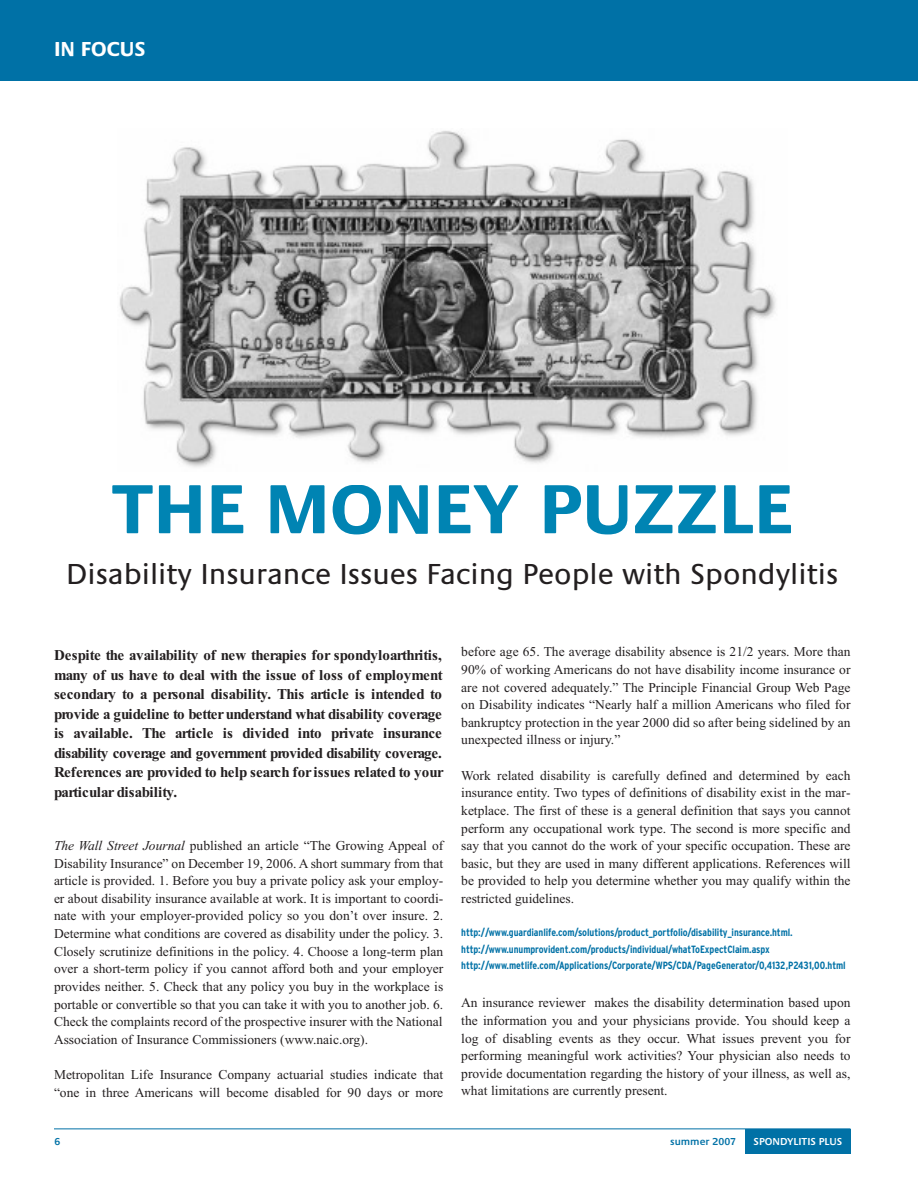
<style>
.page{position:relative;width:918px;height:1188px;background:#fff}
.page>*{position:absolute;margin:0;border:0;box-sizing:border-box;transform-origin:0 0}
.t1{font:30px "Praxis EF";color:#231f20}
.t2{font:700 21px "Praxis EF";color:#fff}
.t3{font:700 15px/19.5px "Times";letter-spacing:-.01em;color:#231f20}
.t4{font:13.5px/17.7px "Times";color:#231f20;text-align:justify}
.t5{font:700 condensed 10.5px/16.5px "Interstate";letter-spacing:-.005em;color:#0071a6}
.t6{font:600 10.5px "Praxis EF";color:#fff}
.t7{font:600 10.5px "Praxis EF";color:#0071a6}
.s1{font-family:"Times New Roman";font-style:italic}
</style>
<div class="page">
<div style="left:0;top:0;width:918px;height:81px;background:#0071a6"></div>
<img style="left:119px;top:130px;width:657px;height:338px">
<svg style="left:112px;top:485px;width:560px;height:49px"></svg>
<div style="left:745px;top:1129px;width:105px;height:24px;background:#0071a6"></div>
<hr style="left:54px;top:1129px;width:796px;height:1px;background:#0071a6">
<h2 class="t2" style="left:54px;top:41px;width:93px">IN FOCUS</h2>
<h1 class="t1" style="left:66px;top:563px;width:774px">Disability Insurance Issues Facing People with Spondylitis</h1>
<p class="t3" style="left:54px;top:647px;width:391px">Despite the availability of new therapies for spondyloarthritis, many of us have to deal with the issue of loss of employment secondary to a personal disability. This article is intended to provide a guideline to better understand what disability coverage is available. The article is divided into private insurance disability coverage and government provided disability coverage.<br>References are provided to help search for issues related to your particular disability.</p>
<p class="t4" style="left:54px;top:838px;width:391px"><span class="s1">The Wall Street Journal</span> published an article “The Growing Appeal of Disability Insurance” on December 19, 2006. A short summary from that article is provided. 1. Before you buy a private policy ask your employ&shy;er about disability insurance available at work. It is important to coordi&shy;nate with your employer-provided policy so you don’t over insure. 2.<br>Determine what conditions are covered as disability under the policy. 3.<br>Closely scrutinize definitions in the policy. 4. Choose a long-term plan over a short-term policy if you cannot afford both and your employer provides neither. 5. Check that any policy you buy in the workplace is portable or convertible so that you can take it with you to another job. 6.<br>Check the complaints record of the prospective insurer with the National Association of Insurance Commissioners (www.naic.org).</p>
<p class="t4" style="left:54px;top:1067px;width:391px">Metropolitan Life Insurance Company actuarial studies indicate that “one in three Americans will become disabled for 90 days or more</p>
<p class="t4" style="left:461px;top:644px;width:391px">before age 65. The average disability absence is 21/2 years. More than 90% of working Americans do not have disability income insurance or are not covered adequately.” The Principle Financial Group Web Page on Disability indicates “Nearly half a million Americans who filed for bankruptcy protection in the year 2000 did so after being sidelined by an unexpected illness or injury.”</p>
<p class="t4" style="left:461px;top:768px;width:391px">Work related disability is carefully defined and determined by each insurance entity. Two types of definitions of disability exist in the mar&shy;ketplace. The first of these is a general definition that says you cannot perform any occupational work type. The second is more specific and say that you cannot do the work of your specific occupation. These are basic, but they are used in many different applications. References will be provided to help you determine whether you may qualify within the restricted guidelines.</p>
<p class="t5" style="left:461px;top:925px;width:386px">http://www.guardianlife.com/solutions/product_portfolio/disability_insurance.html. http://www.unumprovident.com/products/individual/whatToExpectClaim.aspx http://www.metlife.com/Applications/Corporate/WPS/CDA/PageGenerator/0,4132,P2431,00.html</p>
<p class="t4" style="left:461px;top:995px;width:391px">An insurance reviewer makes the disability determination based upon the information you and your physicians provide. You should keep a log of disabling events as they occur. What issues prevent you for performing meaningful work activities? Your physician also needs to provide documentation regarding the history of your illness, as well as, what limitations are currently present.</p>
<p class="t7" style="left:54px;top:1138px;width:7px">6</p>
<p class="t7" style="left:670px;top:1138px;width:68px">summer 2007</p>
<p class="t6" style="left:754px;top:1138px;width:90px">SPONDYLITIS PLUS</p>
</div>
